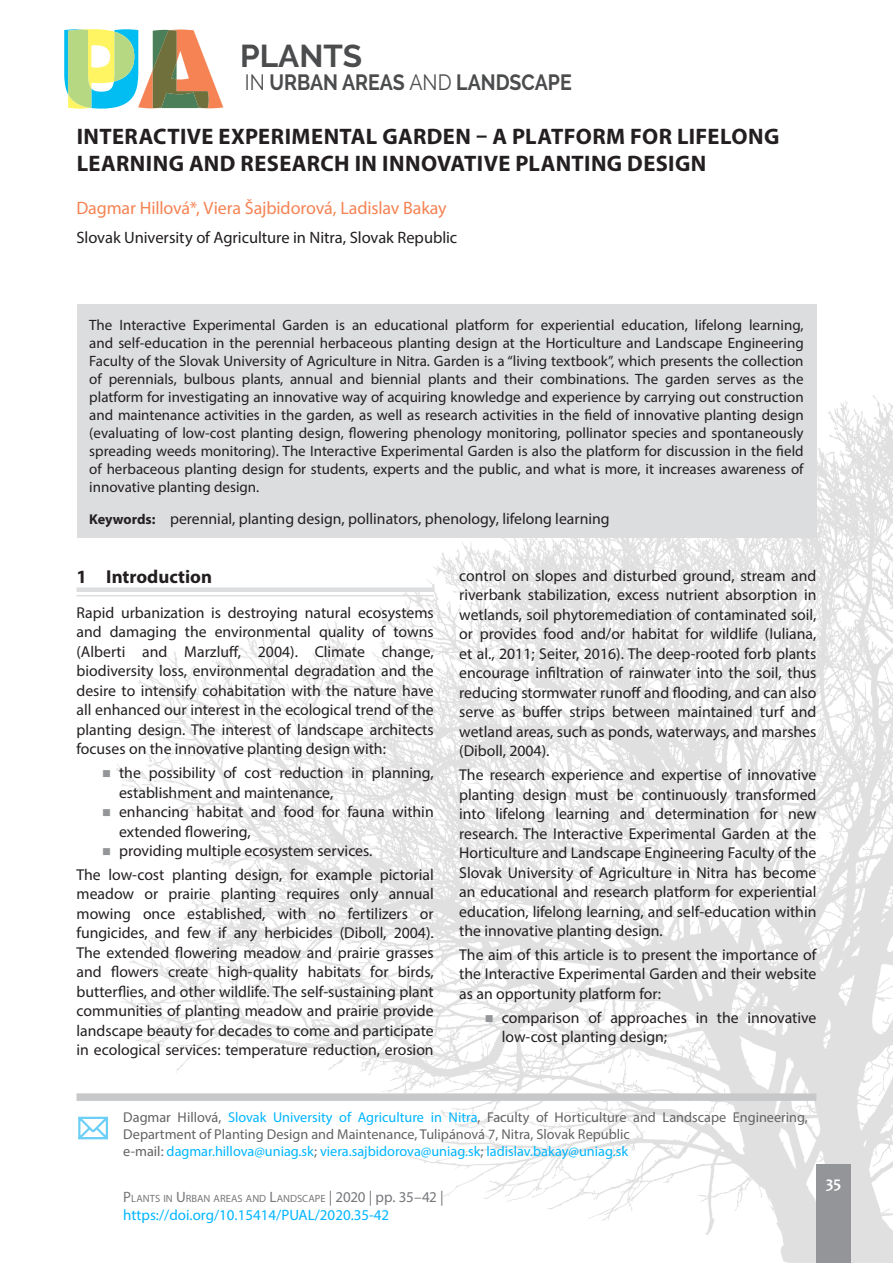
<style>
.page{position:relative;width:893px;height:1263px;background:#fff}
.page>*{position:absolute;margin:0;border:0;box-sizing:border-box;transform-origin:0 0}
.t1{font:700 31.5px "Raleway";color:#4b4c4d}
.t2{font:700 22.5px "Myriad Pro";letter-spacing:.02em;color:#231f20}
.t3{font:700 22.05px "Raleway";color:#4b4c4d;scale:.88 1}
.t4{font:700 18.75px "Myriad Pro";color:#231f20}
.t5{font:18px "Myriad Pro";letter-spacing:-.01em;color:#f58354}
.t6{font:16.5px "Myriad Pro";letter-spacing:-.005em;color:#231f20}
.t7{font:700 16.5px "Candara";color:#fff}
.t8{font:15.75px/19.5px "Myriad Pro";color:#231f20;text-align:justify}
.t9{font:15px/18px "Myriad Pro";color:#231f20;text-align:justify}
.t10{font:15px "Myriad Pro";color:#00b6ff}
.t11{font:14.25px/17.1px "Myriad Pro";color:#636366}
.t12{font:10.5px "Myriad Pro";color:#76787b}
.s1{font-weight:400}
.s2{font-weight:700;font-size:14.25px}
.s3{color:#00b6ff}
.s4{font-size:15px}
</style>
<div class="page">
<img style="left:115px;top:380px;width:778px;height:883px">
<div style="left:816px;top:1164px;width:34px;height:99px;background:#939598"></div>
<svg style="left:64px;top:29px;width:159px;height:80px"></svg>
<div style="left:77px;top:587px;width:357px;height:5px;background:#dcdddf"></div>
<hr style="left:77px;top:595px;width:357px;height:1px;background:#dcdddf">
<div style="left:77px;top:305px;width:739px;height:233px;background:#dcdddf"></div>
<svg style="left:78px;top:1116px;width:30px;height:24px"></svg>
<div style="left:77px;top:1093px;width:739px;height:8px;background:#c7c8ca"></div>
<svg style="left:486px;top:1015px;width:7px;height:7px"></svg>
<h1 class="t1" style="left:240px;top:38px;width:124px">PLANTS</h1>
<h3 class="t3" style="left:245px;top:70px;width:373px"><span class="s1">IN</span> URBAN AREAS <span class="s1">AND</span> LANDSCAPE</h3>
<h2 class="t2" style="left:77px;top:122px;width:37px">INTERACTIVE</h2>
<h2 class="t2" style="left:218px;top:122px;width:41px">EXPERIME</h2>
<h2 class="t2" style="left:324px;top:122px;width:30px">NTAL</h2>
<h2 class="t2" style="left:382px;top:122px;width:31px">GARDE</h2>
<h2 class="t2" style="left:456px;top:122px;width:83px">N – A PLATF</h2>
<h2 class="t2" style="left:576px;top:122px;width:125px">ORM FOR LIFEL</h2>
<h2 class="t2" style="left:732px;top:122px;width:47px">ONG</h2>
<h2 class="t2" style="left:77px;top:149px;width:26px">LEAR</h2>
<h2 class="t2" style="left:130px;top:149px;width:139px">NING AND RESEARCH</h2>
<h2 class="t2" style="left:355px;top:149px;width:96px">IN INNOVATIVE</h2>
<h2 class="t2" style="left:515px;top:149px;width:141px">PLANTI NG DESIG</h2>
<h2 class="t2" style="left:691px;top:149px;width:17px">N</h2>
<p class="t5" style="left:77px;top:197px;width:372px">Dagmar Hillová*, Viera Šajbidorová, Ladislav Bakay</p>
<p class="t6" style="left:77px;top:227px;width:382px">Slovak University of Agriculture in Nitra, Slovak Republic</p>
<p class="t9" style="left:89px;top:316px;width:716px">The Interactive Experimental Garden is an educational platform for experiential education, lifelong learning, and self-education in the perennial herbaceous planting design at the Horticulture and Landscape Engineering Faculty of the Slovak University of Agriculture in Nitra. Garden is a “living textbook”, which presents the collection of perennials, bulbous plants, annual and biennial plants and their combinations. The garden serves as the platform for investigating an innovative way of acquiring knowledge and experience by carrying out construction and maintenance activities in the garden, as well as research activities in the field of innovative planting design (evaluating of low-cost planting design, flowering phenology monitoring, pollinator species and spontaneously spreading weeds monitoring). The Interactive Experimental Garden is also the platform for discussion in the field of herbaceous planting design for students, experts and the public, and what is more, it increases awareness of innovative planting design.</p>
<p class="t8" style="left:89px;top:509px;width:522px"><span class="s2">KEYWORDS:</span> perennial, planting design, pollinators, phenology, lifelong learning</p>
<p class="t4" style="left:77px;top:565px;width:137px">1 INTRODUCTION</p>
<p class="t8" style="left:77px;top:602px;width:359px">Rapid urbanization is destroying natural ecosystems and damaging the environmental quality of towns (Alberti and Marzluff, 2004). Climate change, biodiversity loss, environmental degradation and the desire to intensify cohabitation with the nature have all enhanced our interest in the ecological trend of the planting design. The interest of landscape architects focuses on the innovative planting design with:</p>
<p class="t8" style="left:119px;top:763px;width:316px;text-align:left">the possibility of cost reduction in planning, establishment and maintenance,<br>enhancing habitat and food for fauna within extended flowering,<br>providing multiple ecosystem services.</p>
<p class="t8" style="left:77px;top:864px;width:359px">The low-cost planting design, for example pictorial meadow or prairie planting requires only annual mowing once established, with no fertilizers or fungicides, and few if any herbicides (Diboll, 2004).<br>The extended flowering meadow and prairie grasses and flowers create high-quality habitats for birds, butterflies, and other wildlife. The self-sustaining plant communities of planting meadow and prairie provide landscape beauty for decades to come and participate in ecological services: temperature reduction, erosion</p>
<p class="t8" style="left:459px;top:566px;width:359px">control on slopes and disturbed ground, stream and riverbank stabilization, excess nutrient absorption in wetlands, soil phytoremediation of contaminated soil, or provides food and/or habitat for wildlife (Iuliana, et al., 2011; Seiter, 2016). The deep-rooted forb plants encourage infiltration of rainwater into the soil, thus reducing stormwater runoff and flooding, and can also serve as buffer strips between maintained turf and wetland areas, such as ponds, waterways, and marshes (Diboll, 2004).</p>
<p class="t8" style="left:459px;top:765px;width:359px">The research experience and expertise of innovative planting design must be continuously transformed into lifelong learning and determination for new research. The Interactive Experimental Garden at the Horticulture and Landscape Engineering Faculty of the Slovak University of Agriculture in Nitra has become an educational and research platform for experiential education, lifelong learning, and self-education within the innovative planting design.</p>
<p class="t8" style="left:459px;top:945px;width:359px">The aim of this article is to present the importance of the Interactive Experimental Garden and their website as an opportunity platform for:</p>
<p class="t8" style="left:502px;top:1007px;width:316px">comparison of approaches in the innovative low-cost planting design;</p>
<p class="t11" style="left:123px;top:1108px;width:686px">Dagmar Hillová, <span class="s3">Slovak University of Agriculture in Nitra</span>, Faculty of Horticulture and Landscape Engineering,<br>Department of Planting Design and Maintenance, Tulipánová 7, Nitra, Slovak Republic<br>e-mail: <span class="s3">dagmar.hillova@uniag.sk</span>; <span class="s3">viera.sajbidorova@uniag.sk</span>; <span class="s3">ladislav.bakay@uniag.sk</span></p>
<p class="t12" style="left:123px;top:1192px;width:322px"><span class="s4">P</span>LANTS IN <span class="s4">U</span>RBAN AREAS AND <span class="s4">L</span>ANDSCAPE <span class="s4">| 2020 | pp. 35–42 |</span></p>
<p class="t10" style="left:123px;top:1206px;width:267px">https://doi.org/10.15414/PUAL/2020.35-42</p>
<p class="t7" style="left:826px;top:1172px;width:17px">35</p>
</div>
